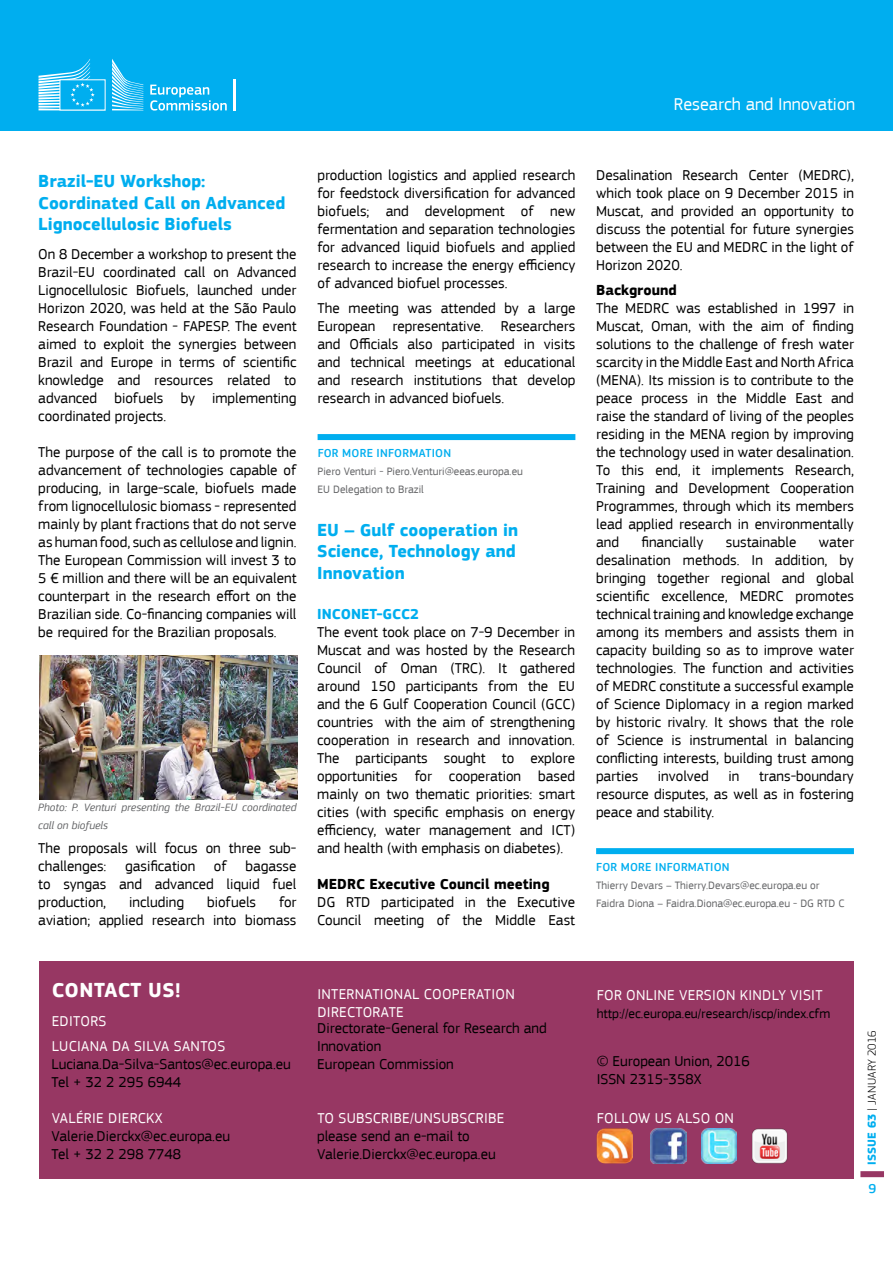
<style>
.page{position:relative;width:893px;height:1263px;background:#fff}
.page>*{position:absolute;margin:0;border:0;box-sizing:border-box;transform-origin:0 0}
.t1{font:700 21px "EC Square Sans Pro";letter-spacing:.02em;color:#fff}
.t2{font:700 18px/21.6px "EC Square Sans Pro";color:#00aeef}
.t3{font:18px "EC Square Sans Pro";color:#fff}
.t4{font:15px/18px "EC Square Sans Pro";color:#000;text-align:justify}
.t5{font:15px/25.5px "EC Square Sans Pro";letter-spacing:.02em;color:#fff}
.t6{font:700 15px "EC Square Sans Pro";color:#000}
.t7{font:700 15px "EC Square Sans Pro";color:#00aeef}
.t8{font:13.5px "EC Square Sans Pro";color:#000}
.t9{font:500 13.5px "EC Square Sans Pro";color:#00aeef}
.t10{font:500 12px "EC Square Sans Pro";letter-spacing:.02em;color:#00aeef}
.t11{font:300 12px "EC Square Sans Pro";letter-spacing:.02em;color:#000}
.t12{font:11.25px/18px "EC Square Sans Pro";color:#636466}
.t13{font:italic 11.25px/18px "EC Square Sans Pro";color:#636466}
.s1{font-weight:700;color:#00aeef}
</style>
<div class="page">
<div style="left:0;top:0;width:893px;height:131px;background:#00aeef"></div>
<svg style="left:39px;top:59px;width:104px;height:51px"></svg>
<svg style="left:150px;top:85px;width:77px;height:26px"></svg>
<hr style="left:234px;top:79px;width:2px;height:31px;background:#fff">
<div style="left:860px;top:1171px;width:24px;height:6px;background:#973763"></div>
<div style="left:39px;top:961px;width:815px;height:217px;background:#973763"></div>
<img style="left:597px;top:1128px;width:36px;height:35px">
<img style="left:651px;top:1128px;width:36px;height:35px">
<img style="left:701px;top:1128px;width:35px;height:35px">
<img style="left:752px;top:1128px;width:36px;height:35px">
<div style="left:596px;top:848px;width:258px;height:6px;background:#00aeef"></div>
<div style="left:318px;top:434px;width:257px;height:6px;background:#00aeef"></div>
<img style="left:39px;top:655px;width:258px;height:144px">
<p class="t3" style="left:674px;top:93px;width:183px">Research and Innovation</p>
<p class="t2" style="left:38px;top:171px;width:249px">Brazil-EU Workshop:<br>Coordinated Call on Advanced<br>Lignocellulosic Biofuels</p>
<p class="t4" style="left:38px;top:245px;width:260px">On 8 December a workshop to present the Brazil-EU coordinated call on Advanced Lignocellulosic Biofuels, launched under Horizon 2020, was held at the São Paulo Research Foundation - FAPESP. The event aimed to exploit the synergies between Brazil and Europe in terms of scientific knowledge and resources related to advanced biofuels by implementing coordinated projects.</p>
<p class="t4" style="left:38px;top:443px;width:260px">The purpose of the call is to promote the advancement of technologies capable of producing, in large-scale, biofuels made from lignocellulosic biomass - represented mainly by plant fractions that do not serve as human food, such as cellulose and lignin.<br>The European Commission will invest 3 to 5 € million and there will be an equivalent counterpart in the research effort on the Brazilian side. Co-financing companies will be required for the Brazilian proposals.</p>
<p class="t13" style="left:38px;top:798px;width:260px">Photo: P. Venturi presenting the Brazil-EU coordinated call on biofuels</p>
<p class="t4" style="left:38px;top:839px;width:260px">The proposals will focus on three sub&shy;challenges: gasification of bagasse to syngas and advanced liquid fuel production,</p>
<p class="t4" style="left:38px;top:893px;width:260px;text-align:right">for<br>aviation; applied research into biomass</p>
<p class="t4" style="left:129px;top:893px;width:56px">including</p>
<p class="t4" style="left:207px;top:893px;width:51px">biofuels</p>
<p class="t4" style="left:318px;top:166px;width:259px">production logistics and applied research for feedstock diversification for advanced biofuels; and development of new fermentation and separation technologies for advanced liquid biofuels and applied research to increase the energy efficiency of advanced biofuel processes.</p>
<p class="t4" style="left:318px;top:299px;width:259px">The meeting was attended by a large European representative. Researchers and Officials also participated in visits and technical meetings at educational and research institutions that develop research in advanced biofuels.</p>
<p class="t10" style="left:318px;top:446px;width:135px">FOR MORE INFORMATION</p>
<p class="t12" style="left:318px;top:462px;width:207px">Piero Venturi - Piero.Venturi@eeas.europa.eu<br>EU Delegation to Brazil</p>
<p class="t2" style="left:317px;top:520px;width:202px">EU – Gulf cooperation in<br>Science, Technology and<br>Innovation</p>
<p class="t7" style="left:317px;top:605px;width:103px">INCONET-GCC2</p>
<p class="t4" style="left:317px;top:623px;width:259px">The event took place on 7-9 December in Muscat and was hosted by the Research Council of Oman (TRC). It gathered around 150 participants from the EU and the 6 Gulf Cooperation Council (GCC) countries with the aim of strengthening cooperation in research and innovation.<br>The participants sought to explore opportunities for cooperation based mainly on two thematic priorities: smart cities (with specific emphasis on energy efficiency, water management and ICT) and health (with emphasis on diabetes).</p>
<p class="t6" style="left:317px;top:875px;width:234px">MEDRC Executive Council meeting</p>
<p class="t4" style="left:317px;top:893px;width:259px">DG RTD participated in the Executive<br>Council meeting of the Middle East</p>
<p class="t4" style="left:596px;top:166px;width:259px">Desalination Research Center (MEDRC), which took place on 9 December 2015 in Muscat, and provided an opportunity to discuss the potential for future synergies between the EU and MEDRC in the light of Horizon 2020.</p>
<p class="t6" style="left:596px;top:281px;width:82px">Background</p>
<p class="t4" style="left:596px;top:299px;width:259px">The MEDRC was established in 1997 in Muscat, Oman, with the aim of finding solutions to the challenge of fresh water scarcity in the Middle East and North Africa (MENA). Its mission is to contribute to the peace process in the Middle East and raise the standard of living of the peoples residing in the MENA region by improving the technology used in water desalination.<br>To this end, it implements Research, Training and Development Cooperation Programmes, through which its members lead applied research in environmentally and</p>
<p class="t4" style="left:641px;top:533px;width:63px">financially</p>
<p class="t4" style="left:726px;top:533px;width:72px">sustainable</p>
<p class="t4" style="left:596px;top:533px;width:259px;text-indent:223px">water desalination methods. In addition, by bringing together regional and global scientific excellence, MEDRC promotes technical training and knowledge exchange among its members and assists them in capacity building so as to improve water technologies. The function and activities of MEDRC constitute a successful example of Science Diplomacy in a region marked by historic rivalry. It shows that the role of Science is instrumental in balancing conflicting interests, building trust among parties</p>
<p class="t4" style="left:596px;top:767px;width:259px;text-indent:163px">trans-boundary resource disputes, as well as in fostering peace and stability.</p>
<p class="t4" style="left:658px;top:767px;width:52px">involved</p>
<p class="t4" style="left:728px;top:767px;width:12px">in</p>
<p class="t10" style="left:596px;top:860px;width:135px">FOR MORE INFORMATION</p>
<p class="t12" style="left:596px;top:876px;width:250px">Thierry Devars – Thierry.Devars@ec.europa.eu or<br>Faidra Diona – Faidra.Diona@ec.europa.eu - DG RTD C</p>
<h1 class="t1" style="left:52px;top:977px;width:131px">CONTACT US!</h1>
<p class="t5" style="left:52px;top:1008px;width:175px">EDITORS<br>LUCIANA DA SILVA SANTOS</p>
<p class="t4" style="left:52px;top:1055px;width:241px">Luciana.Da-Silva-Santos@ec.europa.eu<br>Tel + 32 2 295 6944</p>
<p class="t5" style="left:52px;top:1105px;width:112px">VALÉRIE DIERCKX</p>
<p class="t4" style="left:52px;top:1127px;width:180px">Valerie.Dierckx@ec.europa.eu<br>Tel + 32 2 298 7748</p>
<p class="t5" style="left:317px;top:985px;width:199px;line-height:18px">INTERNATIONAL COOPERATION<br>DIRECTORATE</p>
<p class="t4" style="left:317px;top:1019px;width:231px;text-align:left">Directorate-General for Research and<br>Innovation<br>European Commission</p>
<p class="t5" style="left:317px;top:1105px;width:189px">TO SUBSCRIBE/UNSUBSCRIBE</p>
<p class="t4" style="left:317px;top:1127px;width:180px">please send an e-mail to<br>Valerie.Dierckx@ec.europa.eu</p>
<p class="t5" style="left:597px;top:982px;width:227px">FOR ONLINE VERSION KINDLY VISIT</p>
<p class="t8" style="left:597px;top:1006px;width:235px">http://ec.europa.eu/research/iscp/index.cfm</p>
<p class="t4" style="left:597px;top:1052px;width:155px">© European Union, 2016<br>ISSN 2315-358X</p>
<p class="t5" style="left:597px;top:1105px;width:139px">FOLLOW US ALSO ON</p>
<p class="t11" style="left:865px;top:1165px;width:136px;rotate:-90deg"><span class="s1">ISSUE 63</span> | JANUARY 2016</p>
<p class="t9" style="left:868px;top:1180px;width:9px">9</p>
</div>
